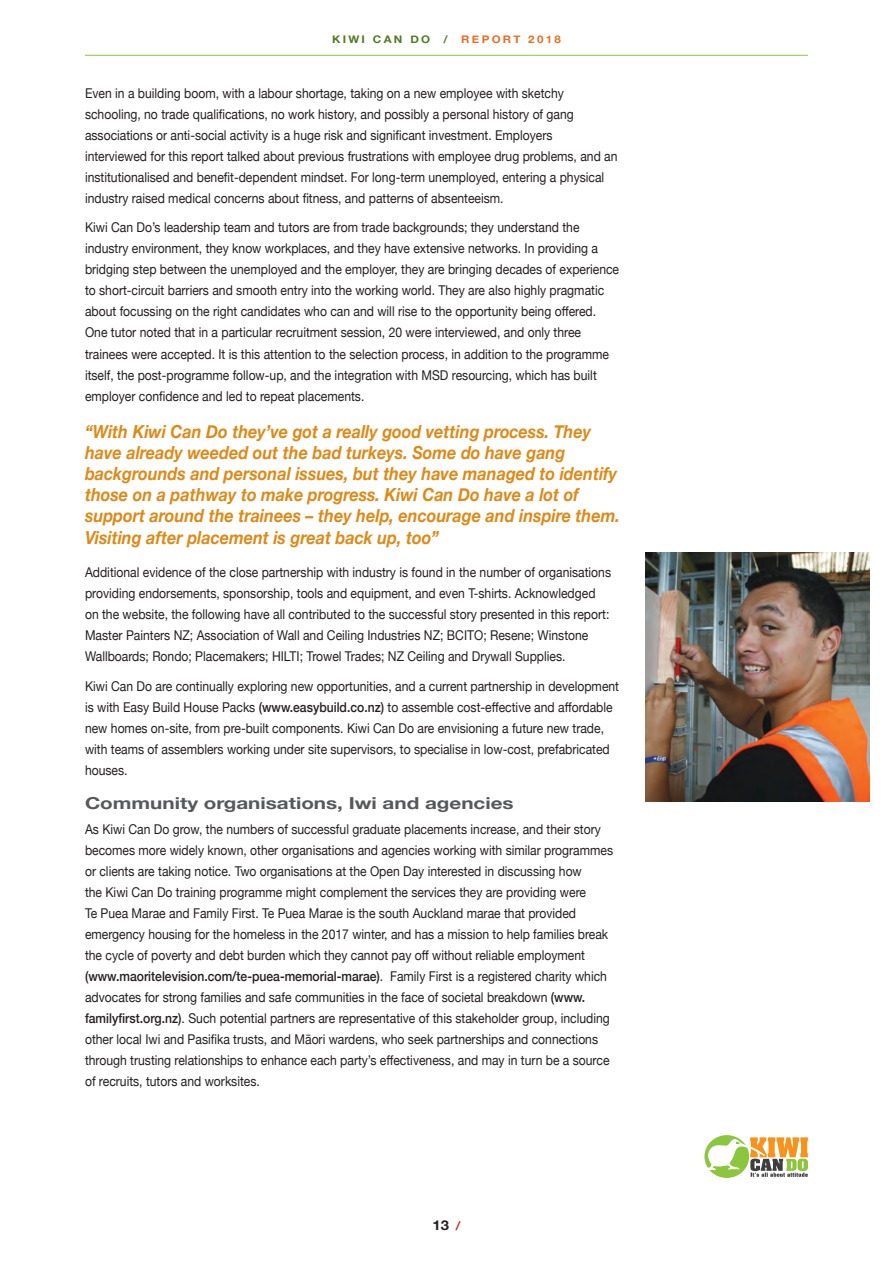
<style>
.page{position:relative;width:893px;height:1263px;background:#fff}
.page>*{position:absolute;margin:0;border:0;box-sizing:border-box;transform-origin:0 0}
.t1{font:italic 700 18px/21px "Helvetica Neue";color:#de8a18;scale:.9 1}
.t2{font:700 16.5px "Helvetica Neue";color:#57585a;scale:1.25 1}
.t3{font:13.5px/21px "Helvetica Neue";color:#231f20;scale:.9 1}
.t4{font:700 13.5px "Helvetica Neue";color:#231f20;scale:1.1 1}
.t5{font:700 10.5px "Helvetica Neue";letter-spacing:.2em;color:#517b23;scale:1.1 1}
.t6{font:700 10.5px "Helvetica Neue";letter-spacing:.2em;color:#ec6e20;scale:1.1 1}
.s1{font-weight:500}
.s2{font-weight:500;font-size:12px;color:#d1232a}
</style>
<div class="page">
<hr style="left:85px;top:55px;width:723px;height:1px;background:#8bc63e">
<svg style="left:704px;top:1135px;width:45px;height:43px"></svg>
<svg style="left:704px;top:1137px;width:104px;height:40px"></svg>
<img style="left:645px;top:553px;width:224px;height:249px">
<p class="t5" style="left:332px;top:31px;width:91px">KIWI CAN DO</p>
<p class="t5" style="left:444px;top:31px;width:5px">/</p>
<p class="t6" style="left:461px;top:31px;width:92px">REPORT 2018</p>
<p class="t3" style="left:85px;top:83px;width:593px">Even in a building boom, with a labour shortage, taking on a new employee with sketchy schooling, no trade qualifications, no work history, and possibly a personal history of gang associations or anti-social activity is a huge risk and significant investment. Employers interviewed for this report talked about previous frustrations with employee drug problems, and an institutionalised and benefit-dependent mindset. For long-term unemployed, entering a physical industry raised medical concerns about fitness, and patterns of absenteeism.</p>
<p class="t3" style="left:85px;top:218px;width:595px">Kiwi Can Do’s leadership team and tutors are from trade backgrounds; they understand the industry environment, they know workplaces, and they have extensive networks. In providing a bridging step between the unemployed and the employer, they are bringing decades of experience to short-circuit barriers and smooth entry into the working world. They are also highly pragmatic about focussing on the right candidates who can and will rise to the opportunity being offered.<br>One tutor noted that in a particular recruitment session, 20 were interviewed, and only three trainees were accepted. It is this attention to the selection process, in addition to the programme itself, the post-programme follow-up, and the integration with MSD resourcing, which has built employer confidence and led to repeat placements.</p>
<p class="t1" style="left:85px;top:422px;width:596px">“With Kiwi Can Do they’ve got a really good vetting process. They have already weeded out the bad turkeys. Some do have gang backgrounds and personal issues, but they have managed to identify those on a pathway to make progress. Kiwi Can Do have a lot of support around the trainees – they help, encourage and inspire them.<br>Visiting after placement is great back up, too”</p>
<p class="t3" style="left:85px;top:563px;width:586px">Additional evidence of the close partnership with industry is found in the number of organisations providing endorsements, sponsorship, tools and equipment, and even T-shirts. Acknowledged on the website, the following have all contributed to the successful story presented in this report:<br>Master Painters NZ; Association of Wall and Ceiling Industries NZ; BCITO; Resene; Winstone Wallboards; Rondo; Placemakers; HILTI; Trowel Trades; NZ Ceiling and Drywall Supplies.</p>
<p class="t3" style="left:85px;top:676px;width:595px">Kiwi Can Do are continually exploring new opportunities, and a current partnership in development is with Easy Build House Packs <span class="s1">(www.easybuild.co.nz)</span> to assemble cost-effective and affordable new homes on-site, from pre-built components. Kiwi Can Do are envisioning a future new trade, with teams of assemblers working under site supervisors, to specialise in low-cost, prefabricated houses.</p>
<p class="t2" style="left:85px;top:790px;width:344px">Community organisations, Iwi and agencies</p>
<p class="t3" style="left:85px;top:819px;width:588px">As Kiwi Can Do grow, the numbers of successful graduate placements increase, and their story becomes more widely known, other organisations and agencies working with similar programmes or clients are taking notice. Two organisations at the Open Day interested in discussing how<br>the Kiwi Can Do training programme might complement the services they are providing were<br>Te Puea Marae and Family First. Te Puea Marae is the south Auckland marae that provided emergency housing for the homeless in the 2017 winter, and has a mission to help families break the cycle of poverty and debt burden which they cannot pay off without reliable employment <span class="s1">(www.maoritelevision.com/te-puea-memorial-marae)</span>. Family First is a registered charity which advocates for strong families and safe communities in the face of societal breakdown <span class="s1">(www. familyfirst.org.nz)</span>. Such potential partners are representative of this stakeholder group, including other local Iwi and Pasifika trusts, and Māori wardens, who seek partnerships and connections through trusting relationships to enhance each party’s effectiveness, and may in turn be a source of recruits, tutors and worksites.</p>
<p class="t4" style="left:432px;top:1215px;width:27px">13 <span class="s2">/</span></p>
</div>
